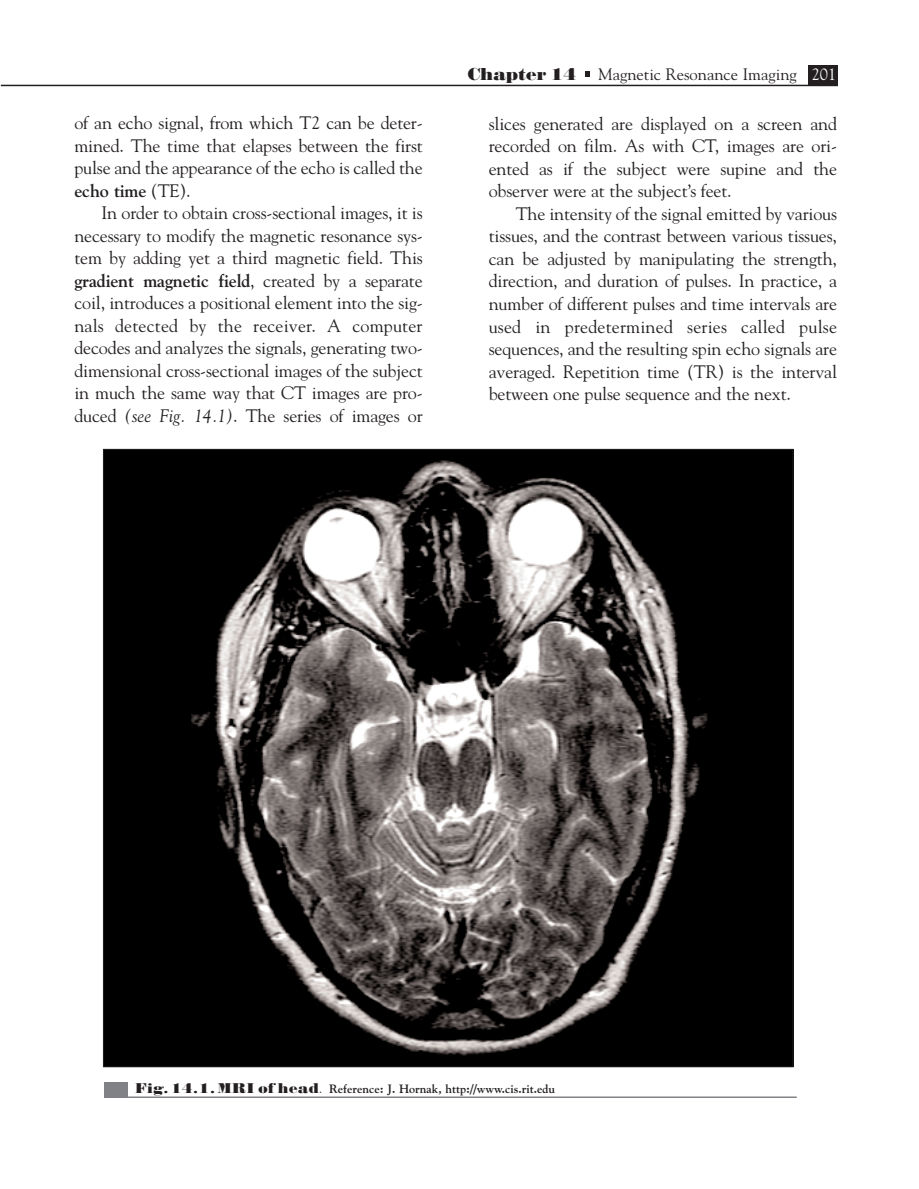
<style>
.page{position:relative;width:919px;height:1189px;background:#fff}
.page>*{position:absolute;margin:0;border:0;box-sizing:border-box;transform-origin:0 0}
.t1{font:18px/22.5px "Goudy";letter-spacing:-.01em;color:#231f20;text-align:justify}
.t2{font:16.5px "Goudy";color:#231f20}
.t3{font:16.5px "Falstaff";letter-spacing:-.015em;color:#231f20}
.t4{font:700 12px "Goudy";color:#231f20}
.s1{font-weight:700}
.s2{font-style:italic}
.s3{color:#fff}
.s4{font-family:"Falstaff";font-weight:400;font-size:13.5px}
.s5{font-weight:400}
</style>
<div class="page">
<div style="left:808px;top:66px;width:30px;height:20px;background:#231f20"></div>
<hr style="left:1px;top:85px;width:836px;height:1px;background:#231f20">
<img style="left:105px;top:451px;width:686px;height:614px">
<hr style="left:114px;top:1096px;width:682px;height:1px;background:#808285">
<div style="left:105px;top:1082px;width:23px;height:15px;background:#808285"></div>
<p class="t1" style="left:74px;top:112px;width:350px">of an echo signal, from which T2 can be deter&shy;mined. The time that elapses between the first pulse and the appearance of the echo is called the <span class="s1">echo time</span> (TE).</p>
<p class="t1" style="left:74px;top:202px;width:350px;text-indent:27px">In order to obtain cross-sectional images, it is necessary to modify the magnetic resonance sys&shy;tem by adding yet a third magnetic field. This <span class="s1">gradient magnetic field</span>, created by a separate coil, introduces a positional element into the sig&shy;nals detected by the receiver. A computer decodes and analyzes the signals, generating two&shy;dimensional cross-sectional images of the subject in much the same way that CT images are pro&shy;duced <span class="s2">(see Fig. 14.1)</span>. The series of images or</p>
<p class="t3" style="left:467px;top:68px;width:110px">Chapter 14</p>
<p class="t2" style="left:598px;top:65px;width:240px">Magnetic Resonance Imaging <span class="s3">201</span></p>
<p class="t1" style="left:488px;top:112px;width:350px">slices generated are displayed on a screen and recorded on film. As with CT, images are ori&shy;ented as if the subject were supine and the observer were at the subject’s feet.</p>
<p class="t1" style="left:488px;top:202px;width:350px;text-indent:27px">The intensity of the signal emitted by various tissues, and the contrast between various tissues, can be adjusted by manipulating the strength, direction, and duration of pulses. In practice, a number of different pulses and time intervals are used in predetermined series called pulse sequences, and the resulting spin echo signals are averaged. Repetition time (TR) is the interval between one pulse sequence and the next.</p>
<p class="t4" style="left:135px;top:1081px;width:421px"><span class="s4">Fig. 14.1.MRI of head</span><span class="s5">.</span> Reference: J. Hornak, http://www.cis.rit.edu</p>
</div>
